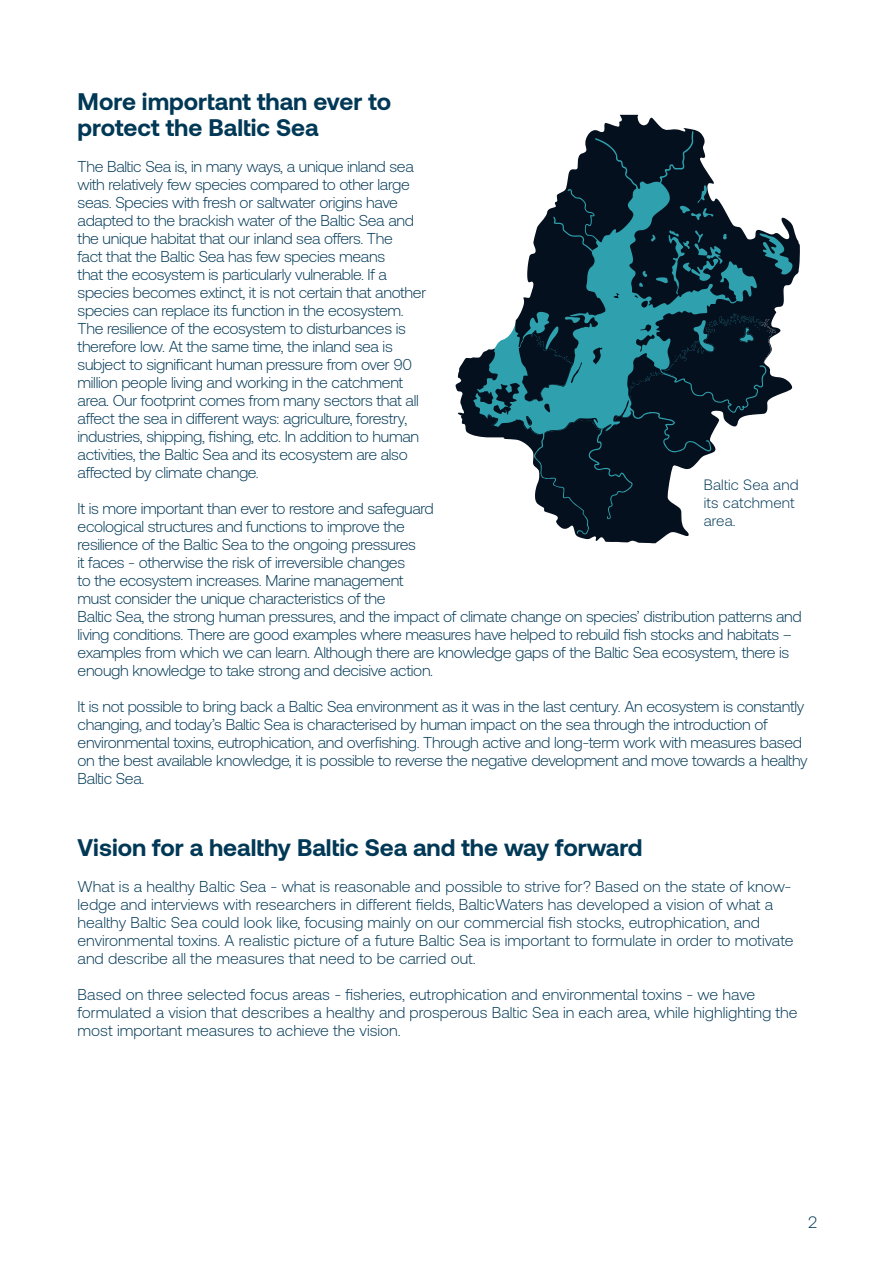
<style>
.page{position:relative;width:893px;height:1263px;background:#fff}
.page>*{position:absolute;margin:0;border:0;box-sizing:border-box;transform-origin:0 0}
.t1{font:24px/25.5px "Aeonik Variable";color:#013856}
.t2{font:16.5px "Aeonik Variable";color:#013856}
.t3{font:15.75px/18px "Aeonik Variable";letter-spacing:-.02em;color:#013856}
.t4{font:15.75px/18px "Aeonik Variable";color:#013856}
.t5{font:15px/18px "Aeonik Variable";letter-spacing:.01em;color:#013856}
</style>
<div class="page">
<svg style="left:520px;top:115px;width:280px;height:198px"></svg>
<svg style="left:515px;top:313px;width:278px;height:230px;fill:#05101e"></svg>
<svg style="left:634px;top:295px;width:14px;height:12px"></svg>
<svg style="left:613px;top:293px;width:6px;height:5px"></svg>
<svg style="left:722px;top:319px;width:6px;height:5px"></svg>
<svg style="left:705px;top:321px;width:11px;height:12px"></svg>
<svg style="left:684px;top:352px;width:4px;height:9px"></svg>
<svg style="left:734px;top:314px;width:38px;height:49px;background:#132330"></svg>
<svg style="left:455px;top:324px;width:222px;height:116px;background:#2f6571"></svg>
<p class="t1" style="left:78px;top:89px;width:315px">More important than ever to protect the Baltic Sea</p>
<p class="t3" style="left:78px;top:157px;width:350px">The Baltic Sea is, in many ways, a unique inland sea with relatively few species compared to other large seas. Species with fresh or saltwater origins have adapted to the brackish water of the Baltic Sea and the unique habitat that our inland sea offers. The<br>fact that the Baltic Sea has few species means<br>that the ecosystem is particularly vulnerable. If a species becomes extinct, it is not certain that another species can replace its function in the ecosystem.<br>The resilience of the ecosystem to disturbances is therefore low. At the same time, the inland sea is subject to significant human pressure from over 90 million people living and working in the catchment area. Our footprint comes from many sectors that all affect the sea in different ways: agriculture, forestry, industries, shipping, fishing, etc. In addition to human activities, the Baltic Sea and its ecosystem are also affected by climate change.</p>
<p class="t3" style="left:78px;top:499px;width:726px">It is more important than ever to restore and safeguard<br>ecological structures and functions to improve the<br>resilience of the Baltic Sea to the ongoing pressures<br>it faces - otherwise the risk of irreversible changes<br>to the ecosystem increases. Marine management<br>must consider the unique characteristics of the<br>Baltic Sea, the strong human pressures, and the impact of climate change on species’ distribution patterns and living conditions. There are good examples where measures have helped to rebuild fish stocks and habitats – examples from which we can learn. Although there are knowledge gaps of the Baltic Sea ecosystem, there is enough knowledge to take strong and decisive action.</p>
<p class="t3" style="left:78px;top:697px;width:732px">It is not possible to bring back a Baltic Sea environment as it was in the last century. An ecosystem is constantly changing, and today’s Baltic Sea is characterised by human impact on the sea through the introduction of environmental toxins, eutrophication, and overfishing. Through active and long-term work with measures based on the best available knowledge, it is possible to reverse the negative development and move towards a healthy Baltic Sea.</p>
<p class="t5" style="left:704px;top:476px;width:96px">Baltic Sea and its catchment area.</p>
<p class="t1" style="left:78px;top:835px;width:567px">Vision for a healthy Baltic Sea and the way forward</p>
<p class="t4" style="left:78px;top:877px;width:717px">What is a healthy Baltic Sea - what is reasonable and possible to strive for? Based on the state of know&shy;ledge and interviews with researchers in different fields, BalticWaters has developed a vision of what a healthy Baltic Sea could look like, focusing mainly on our commercial fish stocks, eutrophication, and environmental toxins. A realistic picture of a future Baltic Sea is important to formulate in order to motivate and describe all the measures that need to be carried out.</p>
<p class="t4" style="left:78px;top:985px;width:721px">Based on three selected focus areas - fisheries, eutrophication and environmental toxins - we have formulated a vision that describes a healthy and prosperous Baltic Sea in each area, while highlighting the most important measures to achieve the vision.</p>
<p class="t2" style="left:808px;top:1213px;width:11px">2</p>
</div>
